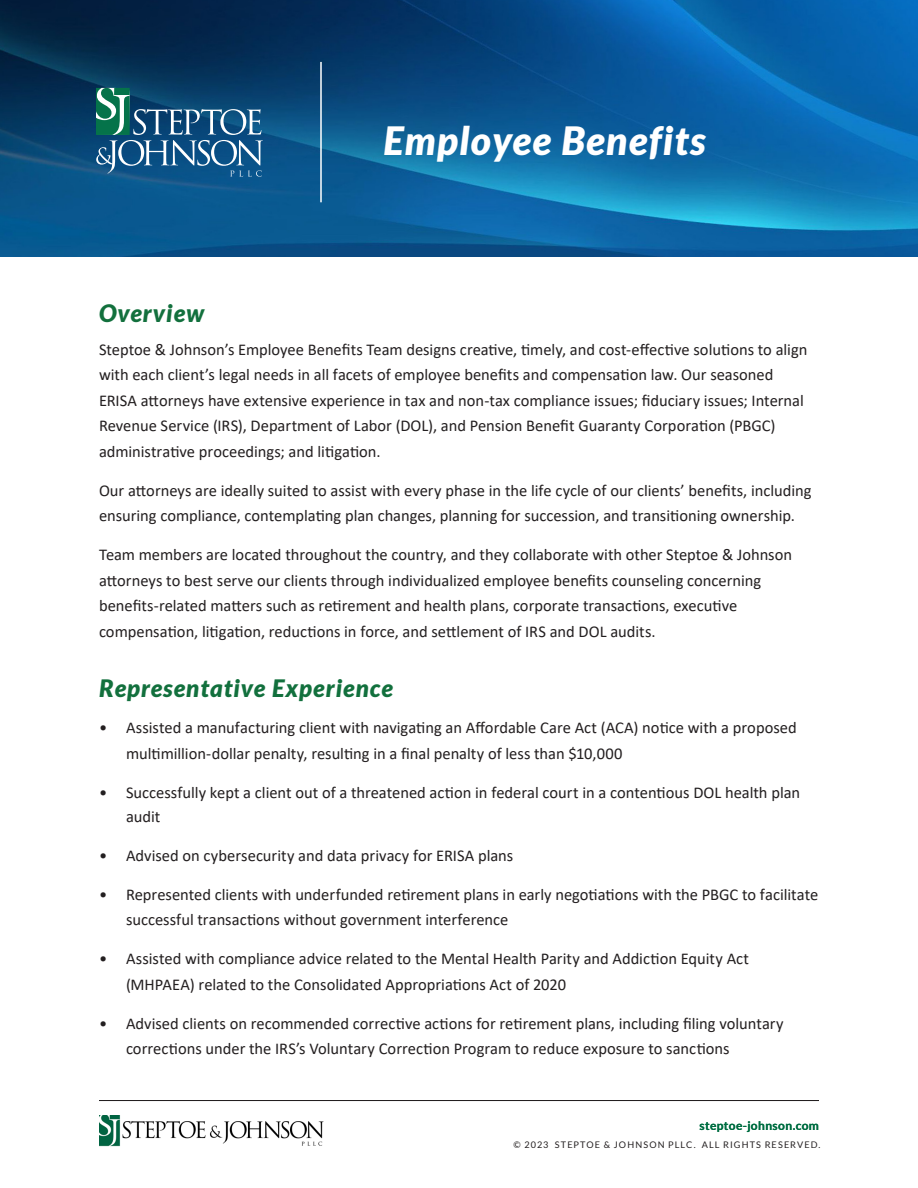
<style>
.page{position:relative;width:918px;height:1188px;background:#fff}
.page>*{position:absolute;margin:0;border:0;box-sizing:border-box;transform-origin:0 0}
.Headline_White{font:italic 900 39px "Lato";letter-spacing:.03em;color:#fff}
.Overline{font:italic 900 24px "Lato";letter-spacing:.04em;color:#12703d}
.Bulleted_List{font:16.5px/25.5px "Calibri";color:#231f20}
.t1{font:700 12px "Lato";letter-spacing:.03em;color:#006e42}
.t2{font:9.15px "Lato";letter-spacing:.125em;color:#231f20}
</style>
<div class="page">
<img style="left:99px;top:1116px;width:225px;height:31px">
<img style="left:0;top:0;width:918px;height:256px">
<hr style="left:320px;top:62px;width:2px;height:140px;background:#fff">
<svg style="left:96px;top:88px;width:167px;height:89px;background:#30698c"></svg>
<hr style="left:99px;top:1100px;width:720px;height:1px;background:#231f20">
<p class="Headline_White" style="left:384px;top:118px;width:323px">Employee Benefits</p>
<p class="Overline" style="left:99px;top:299px;width:107px">Overview</p>
<p class="Bulleted_List" style="left:99px;top:336px;width:710px">Steptoe &amp; Johnson’s Employee Benefits Team designs creative, timely, and cost-effective solutions to align with each client’s legal needs in all facets of employee benefits and compensation law. Our seasoned ERISA attorneys have extensive experience in tax and non-tax compliance issues; fiduciary issues; Internal Revenue Service (IRS), Department of Labor (DOL), and Pension Benefit Guaranty Corporation (PBGC) administrative proceedings; and litigation.</p>
<p class="Bulleted_List" style="left:99px;top:477px;width:714px">Our attorneys are ideally suited to assist with every phase in the life cycle of our clients’ benefits, including ensuring compliance, contemplating plan changes, planning for succession, and transitioning ownership.</p>
<p class="Bulleted_List" style="left:99px;top:541px;width:695px">Team members are located throughout the country, and they collaborate with other Steptoe &amp; Johnson attorneys to best serve our clients through individualized employee benefits counseling concerning benefits-related matters such as retirement and health plans, corporate transactions, executive compensation, litigation, reductions in force, and settlement of IRS and DOL audits.</p>
<p class="Overline" style="left:99px;top:674px;width:295px">Representative Experience</p>
<p class="Bulleted_List" style="left:126px;top:715px;width:672px;text-indent:-27px">• Assisted a manufacturing client with navigating an Affordable Care Act (ACA) notice with a proposed multimillion-dollar penalty, resulting in a final penalty of less than $10,000</p>
<p class="Bulleted_List" style="left:126px;top:780px;width:676px;line-height:24px;text-indent:-27px">• Successfully kept a client out of a threatened action in federal court in a contentious DOL health plan audit</p>
<p class="Bulleted_List" style="left:99px;top:842px;width:416px">• Advised on cybersecurity and data privacy for ERISA plans</p>
<p class="Bulleted_List" style="left:126px;top:881px;width:694px;text-indent:-27px">• Represented clients with underfunded retirement plans in early negotiations with the PBGC to facilitate successful transactions without government interference</p>
<p class="Bulleted_List" style="left:126px;top:946px;width:625px;text-indent:-27px">• Assisted with compliance advice related to the Mental Health Parity and Addiction Equity Act (MHPAEA) related to the Consolidated Appropriations Act of 2020</p>
<p class="Bulleted_List" style="left:126px;top:1010px;width:659px;text-indent:-27px">• Advised clients on recommended corrective actions for retirement plans, including filing voluntary corrections under the IRS’s Voluntary Correction Program to reduce exposure to sanctions</p>
<p class="t1" style="left:700px;top:1119px;width:121px">steptoe-johnson.com</p>
<p class="t2" style="left:514px;top:1139px;width:308px">© 2023 STEPTOE &amp; JOHNSON PLLC. ALL RIGHTS RESERVED.</p>
</div>
